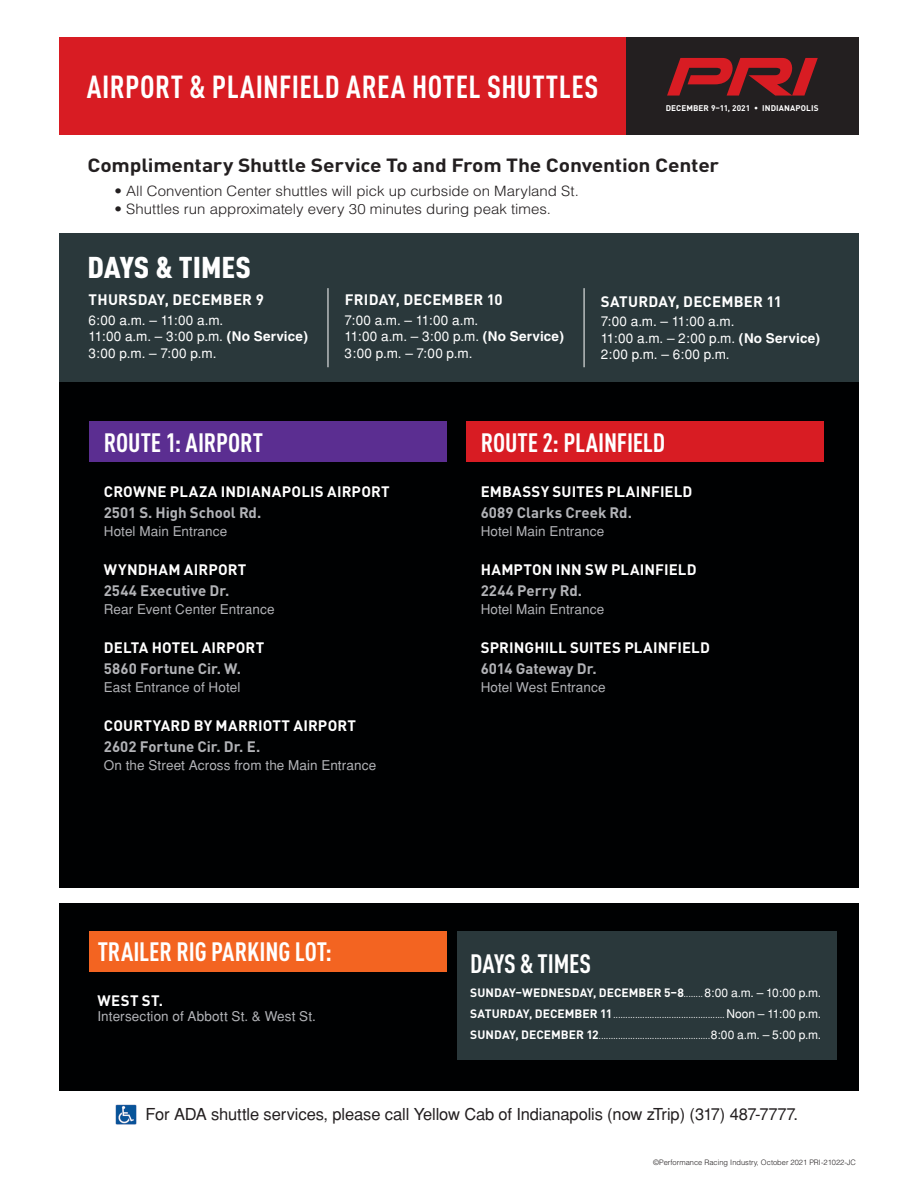
<style>
.page{position:relative;width:918px;height:1188px;background:#fff}
.page>*{position:absolute;margin:0;border:0;box-sizing:border-box;transform-origin:0 0}
.t1{font:700 33.75px "DIN Condensed";letter-spacing:.015em;color:#fff;scale:1.11 1}
.t2{font:700 condensed 31.5px "DINOT";letter-spacing:.015em;color:#fff}
.Route{font:900 condensed 29.7px "DINOT";color:#fff;scale:1.11 1}
.Route-2{font:700 condensed 26.25px "DINOT";letter-spacing:-.005em;color:#fff}
.t3{font:700 18.9px "DINOT";letter-spacing:-.01em;color:#231f20;scale:1.11 1}
.t4{font:16.5px "Helvetica";letter-spacing:-.01em;color:#231f20}
.Bullet{font:700 15px "DINOT";letter-spacing:.01em;color:#fff}
.Bullet-2{font:700 15px "DINOT";color:#b2b3b7}
.Route-3{font:700 15px "DINOT";letter-spacing:.015em;color:#fff}
.t5{font:300 14.25px "Helvetica";color:#231f20;scale:1.05 1}
.Route-4{font:13.5px "Helvetica";letter-spacing:.015em;color:#fff}
.Bullet-3{font:13.5px "Helvetica";letter-spacing:.01em;color:#b2b3b7}
.Trailer_time{font:300 condensed 12px/21px "Helvetica";color:#fff}
.t6{font:700 8.25px "DINOT";letter-spacing:.01em;color:#fff}
.t7{font:300 7.5px "Helvetica";color:#231f20}
.s1{font-weight:700}
.s2{font-family:"DINOT";font-weight:700;font-stretch:normal}
.s3{font-weight:400;font-stretch:normal}
</style>
<div class="page">
<div style="left:626px;top:37px;width:233px;height:97px;background:#231f20"></div>
<div style="left:59px;top:37px;width:567px;height:97px;background:#d81c23"></div>
<svg style="left:667px;top:58px;width:151px;height:38px"></svg>
<div style="left:59px;top:233px;width:800px;height:655px;background:#000102"></div>
<div style="left:59px;top:903px;width:800px;height:188px;background:#000102"></div>
<div style="left:457px;top:931px;width:379px;height:129px;background:#2a383b"></div>
<div style="left:59px;top:233px;width:800px;height:148px;background:#2a383b"></div>
<hr style="left:328px;top:288px;width:1px;height:79px;background:#fff">
<hr style="left:584px;top:288px;width:1px;height:79px;background:#fff">
<div style="left:89px;top:422px;width:358px;height:40px;background:#5b2e91"></div>
<div style="left:466px;top:422px;width:358px;height:40px;background:#d81c23"></div>
<div style="left:89px;top:931px;width:358px;height:41px;background:#f36421"></div>
<img style="left:115px;top:1104px;width:21px;height:21px">
<h1 class="t1" style="left:87px;top:64px;width:288px">HOTEL SHUTTLE SCHEDULE</h1>
<h2 class="t2" style="left:87px;top:63px;width:513px">AIRPORT &amp; PLAINFIELD AREA HOTEL SHUTTLES</h2>
<p class="t6" style="left:666px;top:102px;width:154px">DECEMBER 9–11, 2021 • INDIANAPOLIS</p>
<p class="t3" style="left:87px;top:150px;width:571px">Complimentary Shuttle Service To and From The Convention Center</p>
<p class="t5" style="left:114px;top:182px;width:444px">• All Convention Center shuttles will pick up curbside on Maryland St.</p>
<p class="t5" style="left:114px;top:200px;width:417px">• Shuttles run approximately every 30 minutes during peak times.</p>
<p class="Route" style="left:87px;top:245px;width:149px">DAYS &amp; TIMES</p>
<p class="Route-3" style="left:89px;top:288px;width:177px">THURSDAY, DECEMBER 9</p>
<p class="Route-4" style="left:89px;top:312px;width:136px">6:00 a.m. – 11:00 a.m.</p>
<p class="Route-4" style="left:89px;top:329px;width:221px">11:00 a.m. – 3:00 p.m. <span class="s1">(No Service)</span></p>
<p class="Route-4" style="left:89px;top:345px;width:129px">3:00 p.m. – 7:00 p.m.</p>
<p class="Route-3" style="left:345px;top:288px;width:159px">FRIDAY, DECEMBER 10</p>
<p class="Route-4" style="left:345px;top:312px;width:135px">7:00 a.m. – 11:00 a.m.</p>
<p class="Route-4" style="left:345px;top:329px;width:221px">11:00 a.m. – 3:00 p.m. <span class="s1">(No Service)</span></p>
<p class="Route-4" style="left:345px;top:345px;width:129px">3:00 p.m. – 7:00 p.m.</p>
<p class="Route-3" style="left:601px;top:290px;width:183px">SATURDAY, DECEMBER 11</p>
<p class="Route-4" style="left:601px;top:314px;width:135px">7:00 a.m. – 11:00 a.m.</p>
<p class="Route-4" style="left:601px;top:330px;width:221px">11:00 a.m. – 2:00 p.m. <span class="s1">(No Service)</span></p>
<p class="Route-4" style="left:601px;top:347px;width:130px">2:00 p.m. – 6:00 p.m.</p>
<p class="Route-2" style="left:104px;top:423px;width:161px">ROUTE 1: AIRPORT</p>
<p class="Bullet" style="left:104px;top:479px;width:287px">CROWNE PLAZA INDIANAPOLIS AIRPORT</p>
<p class="Bullet-2" style="left:104px;top:500px;width:159px">2501 S. High School Rd.</p>
<p class="Bullet-3" style="left:104px;top:523px;width:125px">Hotel Main Entrance</p>
<p class="Bullet" style="left:104px;top:557px;width:144px">WYNDHAM AIRPORT</p>
<p class="Bullet-2" style="left:104px;top:578px;width:127px">2544 Executive Dr.</p>
<p class="Bullet-3" style="left:104px;top:601px;width:172px">Rear Event Center Entrance</p>
<p class="Bullet" style="left:104px;top:635px;width:162px">DELTA HOTEL AIRPORT</p>
<p class="Bullet-2" style="left:104px;top:656px;width:139px">5860 Fortune Cir. W.</p>
<p class="Bullet-3" style="left:104px;top:679px;width:138px">East Entrance of Hotel</p>
<p class="Bullet" style="left:104px;top:713px;width:254px">COURTYARD BY MARRIOTT AIRPORT</p>
<p class="Bullet-2" style="left:104px;top:734px;width:158px">2602 Fortune Cir. Dr. E.</p>
<p class="Bullet-3" style="left:104px;top:757px;width:274px">On the Street Across from the Main Entrance</p>
<p class="Route-2" style="left:98px;top:933px;width:236px">TRAILER RIG PARKING LOT:</p>
<p class="Bullet" style="left:98px;top:989px;width:67px">WEST ST.</p>
<p class="Bullet-3" style="left:98px;top:1009px;width:220px">Intersection of Abbott St. &amp; West St.</p>
<p class="Route-2" style="left:481px;top:423px;width:186px">ROUTE 2: PLAINFIELD</p>
<p class="Bullet" style="left:481px;top:479px;width:213px">EMBASSY SUITES PLAINFIELD</p>
<p class="Bullet-2" style="left:481px;top:500px;width:153px">6089 Clarks Creek Rd.</p>
<p class="Bullet-3" style="left:481px;top:523px;width:125px">Hotel Main Entrance</p>
<p class="Bullet" style="left:481px;top:557px;width:217px">HAMPTON INN SW PLAINFIELD</p>
<p class="Bullet-2" style="left:481px;top:578px;width:103px">2244 Perry Rd.</p>
<p class="Bullet-3" style="left:481px;top:601px;width:125px">Hotel Main Entrance</p>
<p class="Bullet" style="left:481px;top:635px;width:231px">SPRINGHILL SUITES PLAINFIELD</p>
<p class="Bullet-2" style="left:481px;top:656px;width:117px">6014 Gateway Dr.</p>
<p class="Bullet-3" style="left:481px;top:679px;width:126px">Hotel West Entrance</p>
<p class="Route-2" style="left:470px;top:944px;width:122px">DAYS &amp; TIMES</p>
<p class="Trailer_time" style="left:470px;top:982px;width:352px"><span class="s2">SUNDAY–WEDNESDAY, DECEMBER 5–8</span>........<span class="s3">8:00 a.m. – 10:00 p.m.<br></span><span class="s2">SATURDAY, DECEMBER 11</span>.............................................. <span class="s3">Noon – 11:00 p.m.</span></p>
<p class="Trailer_time" style="left:470px;top:1024px;width:352px"><span class="s2">SUNDAY, DECEMBER 12</span>..............................................<span class="s3">8:00 a.m. – 5:00 p.m.</span></p>
<p class="t4" style="left:146px;top:1105px;width:654px">For ADA shuttle services, please call Yellow Cab of Indianapolis (now zTrip) (317) 487-7777.</p>
<p class="t7" style="left:653px;top:1157px;width:204px">©Performance Racing Industry, October 2021 PRI-21022-JC</p>
</div>
